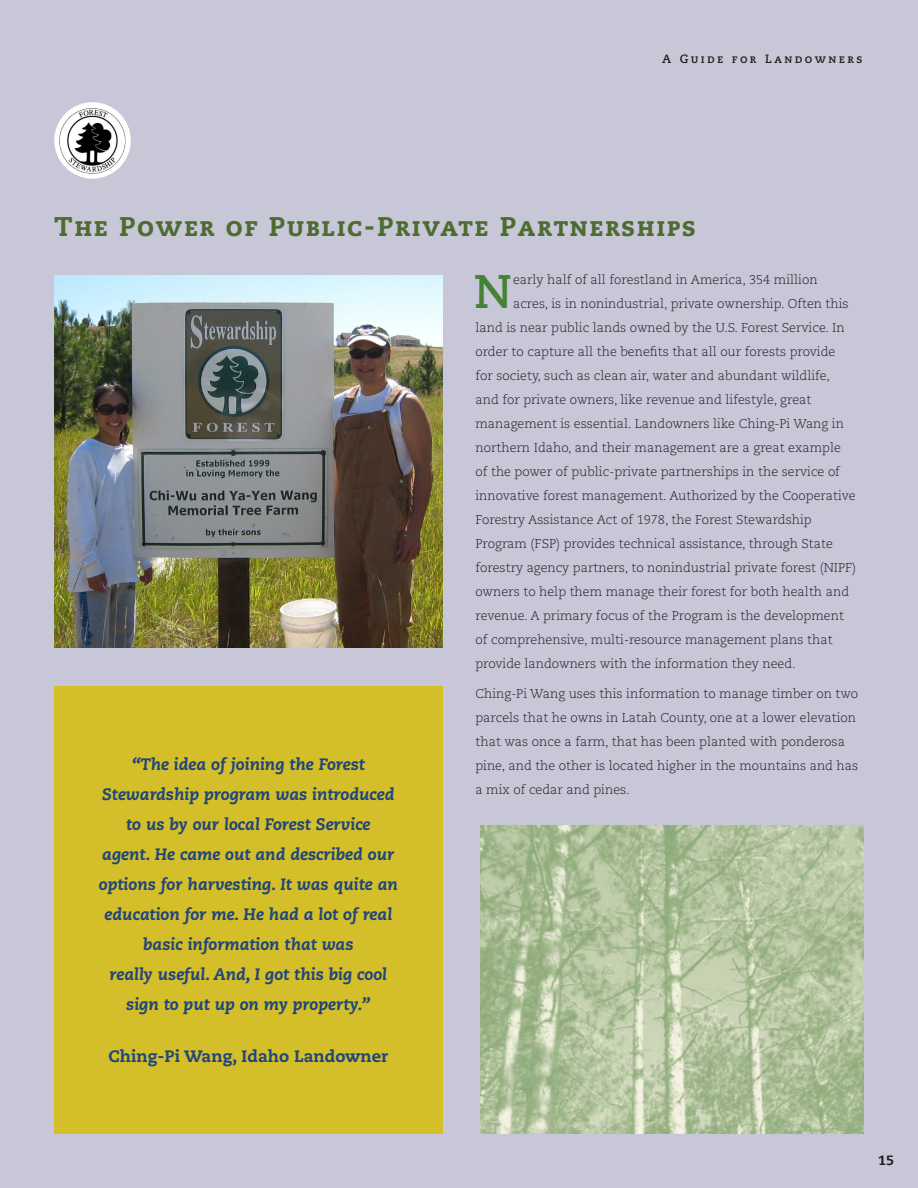
<style>
.page{position:relative;width:918px;height:1188px;background:#c7c7d8}
.page>*{position:absolute;margin:0;border:0;box-sizing:border-box;transform-origin:0 0}
.t1{font:700 47.1px "Caecilia";color:#448235}
.t2{font:27px "Caecilia Heavy SC";letter-spacing:.06em;color:#4e6b30}
.t3{font:italic 800 16.5px/30px "Caecilia";color:#214679;text-align:center}
.t4{font:800 16.5px "Caecilia";color:#214679}
.t5{font:800 13.5px "Caecilia";color:#231f20}
.t6{font:300 12.75px/24px "Caecilia";color:#231f20}
.t7{font:12px "Caecilia Bold SC";letter-spacing:.2em;color:#231f20}
</style>
<div class="page">
<div style="left:54px;top:686px;width:389px;height:448px;background:#d4bf2a"></div>
<img style="left:54px;top:276px;width:389px;height:372px">
<img style="left:481px;top:826px;width:382px;height:308px">
<div style="left:54px;top:102px;width:77px;height:77px;background:#fff;border-radius:50%"></div>
<img style="left:59px;top:106px;width:68px;height:69px">
<p class="t7" style="left:662px;top:52px;width:202px">A Guide for Landowners</p>
<p class="t2" style="left:54px;top:209px;width:643px">The Power of Public-Private Partnerships</p>
<p class="t3" style="left:99px;top:750px;width:300px">“The idea of joining the Forest Stewardship program was introduced to us by our local Forest Service<br>agent. He came out and described our options for harvesting. It was quite an education for me. He had a lot of real basic information that was<br>really useful. And, I got this big cool sign to put up on my property.”</p>
<p class="t4" style="left:108px;top:1046px;width:281px">Ching-Pi Wang, Idaho Landowner</p>
<p class="t1" style="left:474px;top:264px;width:39px">N</p>
<p class="t6" style="left:513px;top:268px;width:306px">early half of all forestland in America, 354 million</p>
<p class="t6" style="left:513px;top:292px;width:337px">acres, is in nonindustrial, private ownership. Often this</p>
<p class="t6" style="left:475px;top:316px;width:371px">land is near public lands owned by the U.S. Forest Service. In</p>
<p class="t6" style="left:475px;top:340px;width:361px">order to capture all the benefits that all our forests provide</p>
<p class="t6" style="left:475px;top:364px;width:356px">for society, such as clean air, water and abundant wildlife,</p>
<p class="t6" style="left:475px;top:388px;width:338px">and for private owners, like revenue and lifestyle, great</p>
<p class="t6" style="left:475px;top:412px;width:370px">management is essential. Landowners like Ching-Pi Wang in</p>
<p class="t6" style="left:475px;top:436px;width:367px">northern Idaho, and their management are a great example</p>
<p class="t6" style="left:475px;top:460px;width:366px">of the power of public-private partnerships in the service of</p>
<p class="t6" style="left:475px;top:484px;width:382px">innovative forest management. Authorized by the Cooperative</p>
<p class="t6" style="left:475px;top:508px;width:338px">Forestry Assistance Act of 1978, the Forest Stewardship</p>
<p class="t6" style="left:475px;top:532px;width:359px">Program (FSP) provides technical assistance, through State</p>
<p class="t6" style="left:475px;top:556px;width:382px">forestry agency partners, to nonindustrial private forest (NIPF)</p>
<p class="t6" style="left:475px;top:580px;width:375px">owners to help them manage their forest for both health and</p>
<p class="t6" style="left:475px;top:604px;width:370px">revenue. A primary focus of the Program is the development</p>
<p class="t6" style="left:475px;top:628px;width:359px">of comprehensive, multi-resource management plans that</p>
<p class="t6" style="left:475px;top:652px;width:322px">provide landowners with the information they need.</p>
<p class="t6" style="left:475px;top:682px;width:384px">Ching-Pi Wang uses this information to manage timber on two parcels that he owns in Latah County, one at a lower elevation that was once a farm, that has been planted with ponderosa pine, and the other is located higher in the mountains and has a mix of cedar and pines.</p>
<p class="t5" style="left:878px;top:1152px;width:17px">15</p>
</div>
